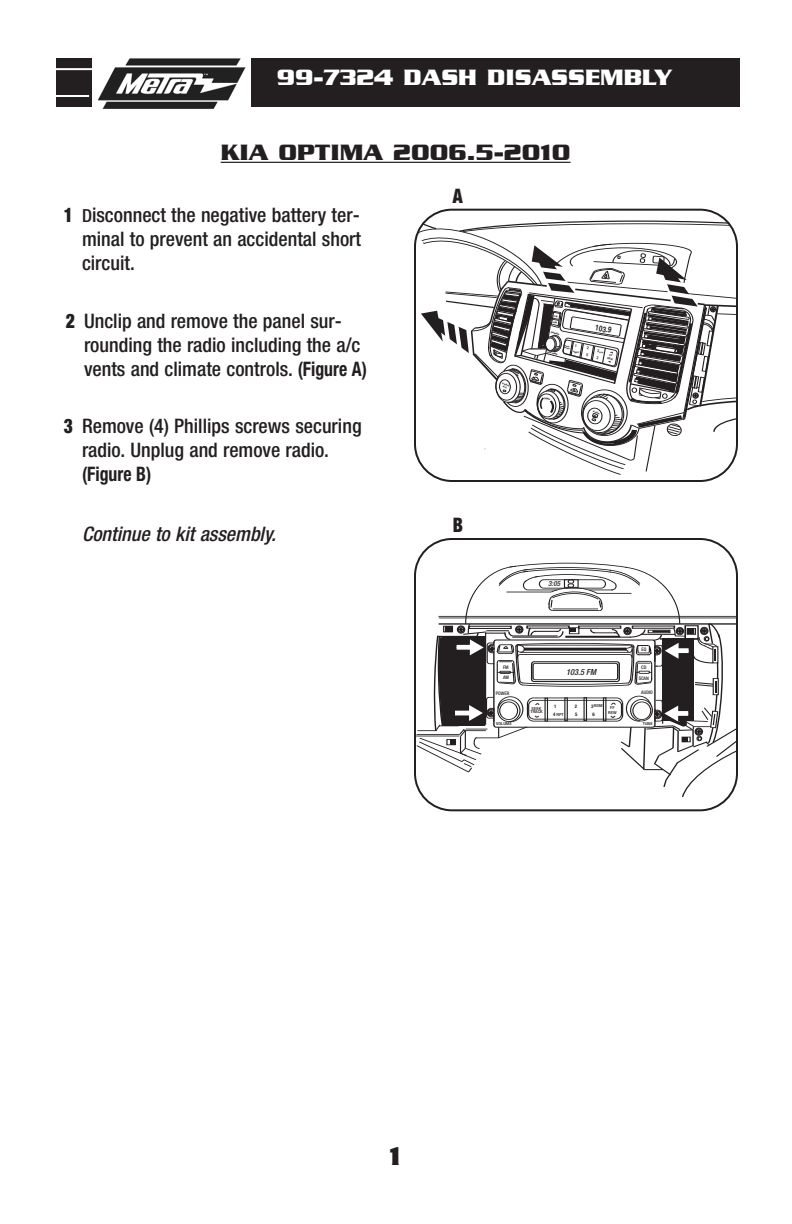
<style>
.page{position:relative;width:792px;height:1224px;background:#fff}
.page>*{position:absolute;margin:0;border:0;box-sizing:border-box;transform-origin:0 0}
.t1{font:700 28px "Serpentine";color:#231f20;scale:.87 1}
.t2{font:700 24px "Serpentine";color:#fff}
.t3{font:700 24px "Serpentine";color:#231f20}
.t4{font:500 condensed 20px/24px "Helvetica Neue";color:#231f20}
.t5{font:italic 500 condensed 20px "Helvetica Neue";color:#231f20}
.t6{font:700 condensed 20px "Helvetica Neue";color:#231f20;scale:.89 1}
.t7{font:900 condensed 20px "Helvetica Neue";color:#231f20;scale:.89 1}
.t8{font:italic 500 condensed 8.4px "Helvetica Neue";color:#231f20}
.t9{font:italic 500 condensed 7px "Helvetica Neue";color:#231f20}
.t10{font:500 condensed 4.8px "Helvetica Neue";color:#231f20}
.t11{font:500 condensed 4px/3.6px "Helvetica Neue";color:#231f20;scale:1.18 1}
.s1{font-size:18px}
.s2{font-weight:700}
</style>
<div class="page">
<div style="left:56px;top:59px;width:684px;height:48px;background:#231f20"></div>
<div style="left:93px;top:36px;width:158px;height:89px;background:#fff"></div>
<img style="left:97px;top:58px;width:148px;height:51px">
<hr style="left:0;top:95px;width:89px;height:2px;background:#fff">
<hr style="left:0;top:68px;width:92px;height:2px;background:#fff">
<hr style="left:221px;top:162px;width:350px;height:1px;background:#231f20">
<svg style="left:414px;top:209px;width:324px;height:273px"></svg>
<svg style="left:414px;top:538px;width:324px;height:273px"></svg>
<svg style="left:415px;top:215px;width:322px;height:260px"></svg>
<p class="t2" style="left:277px;top:70px;width:397px">99-7324 DASH DISASSEMBLY</p>
<p class="t7" style="left:64px;top:207px;width:12px">1</p>
<p class="t3" style="left:221px;top:145px;width:351px">KIA OPTIMA 2006.5-2010</p>
<p class="t7" style="left:453px;top:189px;width:13px">A</p>
<p class="t4" style="left:82px;top:204px;width:281px;text-align:justify"><span class="s1">D</span>isconnect the negative battery ter&shy;minal to prevent an accidental short circuit.</p>
<p class="t7" style="left:66px;top:313px;width:12px">2</p>
<p class="t4" style="left:84px;top:310px;width:285px">Unclip and remove the panel sur&shy;rounding the radio including the a/c vents and climate controls. <span class="s2">(Figure A)</span></p>
<p class="t7" style="left:64px;top:419px;width:12px">3</p>
<p class="t4" style="left:82px;top:416px;width:281px">Remove (4) Phillips screws securing radio. Unplug and remove radio.</p>
<p class="t6" style="left:82px;top:467px;width:79px">(Figure B)</p>
<p class="t5" style="left:82px;top:527px;width:195px">Continue to kit assembly.</p>
<p class="t7" style="left:453px;top:518px;width:13px">B</p>
<p class="t9" style="left:548px;top:581px;width:14px">3:05</p>
<p class="t10" style="left:641px;top:648px;width:6px">EQ</p>
<p class="t10" style="left:503px;top:666px;width:7px">FM</p>
<p class="t10" style="left:641px;top:666px;width:7px">CD</p>
<p class="t10" style="left:503px;top:676px;width:7px">AM</p>
<p class="t10" style="left:641px;top:676px;width:9px">CAN</p>
<p class="t10" style="left:501px;top:692px;width:10px">WER</p>
<p class="t10" style="left:644px;top:691px;width:10px">UDIO</p>
<p class="t11" style="left:499px;top:723px;width:13px">OLUME</p>
<p class="t11" style="left:645px;top:722px;width:8px">UNE</p>
<p class="t8" style="left:566px;top:669px;width:32px">103.5 FM</p>
<p class="t11" style="left:594px;top:705px;width:9px">RDM</p>
<p class="t11" style="left:608px;top:706px;width:9px;line-height:4.2px;text-align:center">FF<br>REW</p>
<p class="t11" style="left:530px;top:707px;width:12px;text-indent:6px">EK<br>TRACK</p>
<p class="t11" style="left:559px;top:714px;width:5px">PT</p>
<h1 class="t1" style="left:390px;top:1147px;width:15px">1</h1>
</div>
